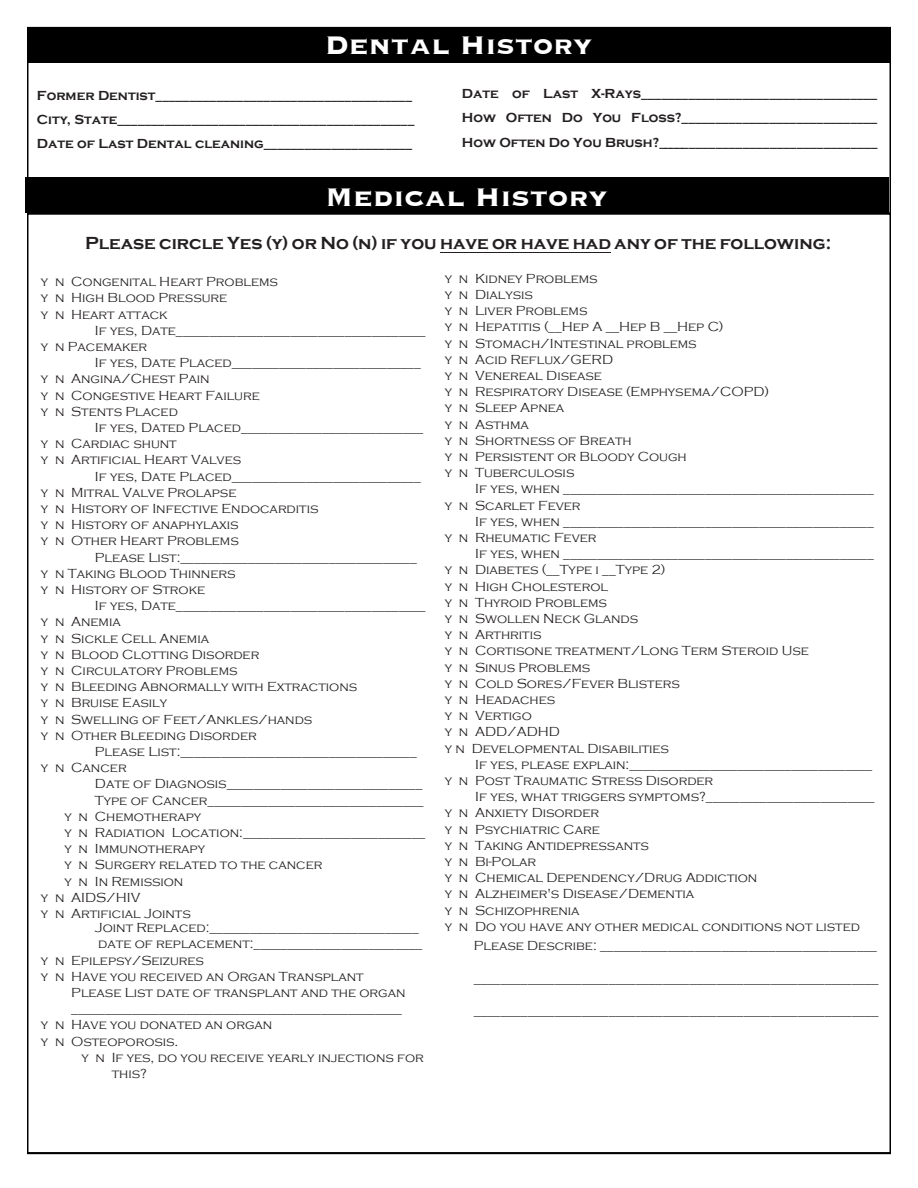
<style>
.page{position:relative;width:918px;height:1188px;background:#fff}
.page>*{position:absolute;margin:0;border:0;box-sizing:border-box;transform-origin:0 0}
.t1{font:700 33px "Copperplate";color:#fff}
.t2{font:700 18px "Copperplate Gothic";color:#231f20}
.t3{font:300 13.5px/16.2px "Copperplate Gothic";color:#231f20}
.t4{font:700 13.5px/24.2px "Copperplate Gothic";color:#231f20}
</style>
<div class="page">
<div style="left:27px;top:27px;width:864px;height:36px;background:#000"></div>
<div style="left:25px;top:177px;width:864px;height:36px;background:#000"></div>
<hr style="left:440px;top:252px;width:171px;height:1px;background:#231f20">
<h1 class="t1" style="left:325px;top:24px;width:270px">Dental History</h1>
<p class="t4" style="left:37px;top:84px;width:379px">Former Dentist______________________________________<br>City, State____________________________________________<br>Date of Last Dental cleaning______________________</p>
<p class="t4" style="left:462px;top:82px;width:417px;text-align:justify">Date of Last X-Rays___________________________________ How Often Do You Floss?_____________________________ How Often Do You Brush?_________________________________</p>
<h1 class="t1" style="left:326px;top:176px;width:284px">Medical History</h1>
<h2 class="t2" style="left:85px;top:234px;width:748px">Please circle Yes (y) or No (n) if you have or have had any of the following:</h2>
<p class="t3" style="left:41px;top:274px;width:238px">y n Congenital Heart Problems</p>
<p class="t3" style="left:41px;top:290px;width:188px">y n High Blood Pressure</p>
<p class="t3" style="left:41px;top:306px;width:128px">y n Heart attack</p>
<p class="t3" style="left:95px;top:323px;width:332px">If yes, Date_____________________________________</p>
<p class="t3" style="left:41px;top:339px;width:108px">y n Pacemaker</p>
<p class="t3" style="left:95px;top:355px;width:327px">If yes, Date Placed____________________________</p>
<p class="t3" style="left:41px;top:371px;width:170px">y n Angina/Chest Pain</p>
<p class="t3" style="left:41px;top:387px;width:220px">y n Congestive Heart Failure</p>
<p class="t3" style="left:41px;top:404px;width:139px">y n Stents Placed</p>
<p class="t3" style="left:95px;top:420px;width:330px">If yes, Dated Placed___________________________</p>
<p class="t3" style="left:41px;top:436px;width:137px">y n Cardiac shunt</p>
<p class="t3" style="left:41px;top:452px;width:202px">y n Artificial Heart Valves</p>
<p class="t3" style="left:95px;top:468px;width:327px">If yes, Date Placed____________________________</p>
<p class="t3" style="left:41px;top:485px;width:197px">y n Mitral Valve Prolapse</p>
<p class="t3" style="left:41px;top:501px;width:279px">y n History of Infective Endocarditis</p>
<p class="t3" style="left:41px;top:517px;width:199px">y n History of anaphylaxis</p>
<p class="t3" style="left:41px;top:533px;width:199px">y n Other Heart Problems</p>
<p class="t3" style="left:95px;top:549px;width:323px">Please List:___________________________________</p>
<p class="t3" style="left:41px;top:566px;width:196px">y n Taking Blood Thinners</p>
<p class="t3" style="left:41px;top:582px;width:166px">y n History of Stroke</p>
<p class="t3" style="left:95px;top:598px;width:332px">If yes, Date_____________________________________</p>
<p class="t3" style="left:41px;top:614px;width:81px">y n Anemia</p>
<p class="t3" style="left:41px;top:630px;width:170px">y n Sickle Cell Anemia</p>
<p class="t3" style="left:41px;top:647px;width:220px">y n Blood Clotting Disorder</p>
<p class="t3" style="left:41px;top:663px;width:198px">y n Circulatory Problems</p>
<p class="t3" style="left:41px;top:679px;width:318px">y n Bleeding Abnormally with Extractions</p>
<p class="t3" style="left:41px;top:695px;width:128px">y n Bruise Easily</p>
<p class="t3" style="left:41px;top:711px;width:273px">y n Swelling of Feet/Ankles/hands</p>
<p class="t3" style="left:41px;top:728px;width:217px">y n Other Bleeding Disorder</p>
<p class="t3" style="left:95px;top:744px;width:323px">Please List:___________________________________</p>
<p class="t3" style="left:41px;top:760px;width:87px">y n Cancer</p>
<p class="t3" style="left:95px;top:776px;width:329px">Date of Diagnosis_____________________________</p>
<p class="t3" style="left:95px;top:792px;width:330px">Type of Cancer________________________________</p>
<p class="t3" style="left:65px;top:809px;width:138px">y n Chemotherapy</p>
<p class="t3" style="left:65px;top:825px;width:362px">y n Radiation Location:___________________________</p>
<p class="t3" style="left:65px;top:841px;width:142px">y n Immunotherapy</p>
<p class="t3" style="left:65px;top:857px;width:259px">y n Surgery related to the cancer</p>
<p class="t3" style="left:65px;top:873px;width:120px">y n In Remission</p>
<p class="t3" style="left:41px;top:890px;width:101px">y n AIDS/HIV</p>
<p class="t3" style="left:41px;top:906px;width:151px">y n Artificial Joints</p>
<p class="t3" style="left:95px;top:920px;width:325px">Joint Replaced:_______________________________</p>
<p class="t3" style="left:98px;top:936px;width:326px">date of replacement:_________________________</p>
<p class="t3" style="left:41px;top:952px;width:165px">y n Epilepsy/Seizures</p>
<p class="t3" style="left:41px;top:968px;width:324px">y n Have you received an Organ Transplant</p>
<p class="t3" style="left:71px;top:985px;width:336px">Please List date of transplant and the organ</p>
<p class="t3" style="left:71px;top:1001px;width:332px">_________________________________________________</p>
<p class="t3" style="left:41px;top:1017px;width:233px">y n Have you donated an organ</p>
<p class="t3" style="left:41px;top:1033px;width:139px">y n Osteoporosis.</p>
<p class="t3" style="left:81px;top:1049px;width:344px">y n If yes, do you receive yearly injections for</p>
<p class="t3" style="left:112px;top:1066px;width:37px">this?</p>
<p class="t3" style="left:445px;top:271px;width:326px">y n Kidney Problems<br>y n Dialysis<br>y n Liver Problems<br>y n Hepatitis (__Hep A __Hep B __Hep C)<br>y n Stomach/Intestinal problems<br>y n Acid Reflux/GERD<br>y n Venereal Disease<br>y n Respiratory Disease (Emphysema/COPD) y n Sleep Apnea<br>y n Asthma<br>y n Shortness of Breath<br>y n Persistent or Bloody Cough<br>y n Tuberculosis</p>
<p class="t3" style="left:445px;top:481px;width:431px;text-indent:30px">If yes, when ______________________________________________ y n Scarlet Fever</p>
<p class="t3" style="left:445px;top:514px;width:431px;text-indent:30px">If yes, when ______________________________________________ y n Rheumatic Fever</p>
<p class="t3" style="left:445px;top:546px;width:431px;text-indent:30px">If yes, when ______________________________________________ y n Diabetes (__Type i __Type 2)<br>y n High Cholesterol<br>y n Thyroid Problems<br>y n Swollen Neck Glands<br>y n Arthritis<br>y n Cortisone treatment/Long Term Steroid Use<br>y n Sinus Problems<br>y n Cold Sores/Fever Blisters<br>y n Headaches<br>y n Vertigo<br>y n ADD/ADHD<br>y n Developmental Disabilities</p>
<p class="t3" style="left:445px;top:757px;width:429px;text-indent:30px">If yes, please explain:____________________________________ y n Post Traumatic Stress Disorder</p>
<p class="t3" style="left:445px;top:789px;width:431px;text-indent:30px">If yes, what triggers symptoms?_________________________ y n Anxiety Disorder<br>y n Psychiatric Care<br>y n Taking Antidepressants<br>y n Bi-Polar<br>y n Chemical Dependency/Drug Addiction<br>y n Alzheimer's Disease/Dementia<br>y n Schizophrenia<br>y n Do you have any other medical conditions not listed</p>
<p class="t3" style="left:474px;top:938px;width:405px">Please Describe: _________________________________________</p>
<p class="t3" style="left:474px;top:971px;width:407px">____________________________________________________________</p>
<p class="t3" style="left:474px;top:1003px;width:407px">____________________________________________________________</p>
</div>
